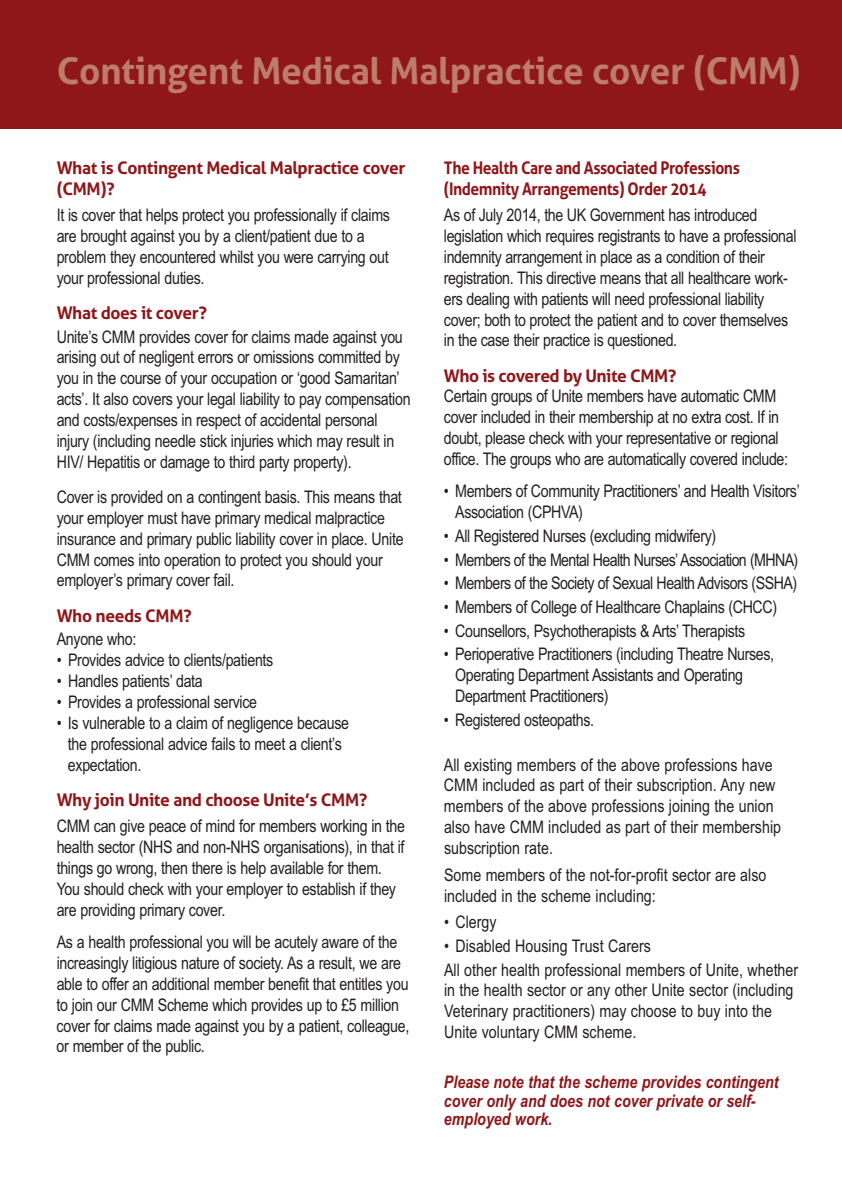
<style>
.page{position:relative;width:842px;height:1191px;background:#fff}
.page>*{position:absolute;margin:0;border:0;box-sizing:border-box;transform-origin:0 0}
.t1{font:700 37px "Aller";letter-spacing:-.01em;color:#bd7d69}
.t2{font:17.4px/20.8px "Arial Narrow";letter-spacing:-.02em;color:#231f20}
.t3{font:17.4px/20.8px "Arial Narrow";color:#231f20}
.t4{font:700 17.4px/20.8px "Aller";letter-spacing:-.025em;color:#8f171a}
.t5{font:italic 700 17.4px/18px "Arial Narrow";color:#8f171a}
.t6{font:700 17.4px/20.8px "Aller";letter-spacing:-.025em;color:#8f171a;scale:.9 1}
</style>
<div class="page">
<div style="left:0;top:0;width:842px;height:128px;background:#8f171a"></div>
<h1 class="t1" style="left:57px;top:48px;width:746px">Contingent Medical Malpractice cover (CMM)</h1>
<p class="t4" style="left:57px;top:157px;width:350px">What is Contingent Medical Malpractice cover (CMM)?</p>
<p class="t2" style="left:57px;top:205px;width:335px">It is cover that helps protect you professionally if claims are brought against you by a client/patient due to a problem they encountered whilst you were carrying out your professional duties.</p>
<p class="t4" style="left:57px;top:302px;width:152px">What does it cover?</p>
<p class="t2" style="left:57px;top:326px;width:355px">Unite’s CMM provides cover for claims made against you arising out of negligent errors or omissions committed by you in the course of your occupation or ‘good Samaritan’ acts’. It also covers your legal liability to pay compensation and costs/expenses in respect of accidental personal injury (including needle stick injuries which may result in HIV/ Hepatitis or damage to third party property).</p>
<p class="t2" style="left:57px;top:486px;width:348px">Cover is provided on a contingent basis. This means that your employer must have primary medical malpractice insurance and primary public liability cover in place. Unite CMM comes into operation to protect you should your employer’s primary cover fail.</p>
<p class="t4" style="left:57px;top:605px;width:137px">Who needs CMM?</p>
<p class="t2" style="left:57px;top:629px;width:81px">Anyone who:</p>
<p class="t2" style="left:57px;top:650px;width:218px">• Provides advice to clients/patients</p>
<p class="t2" style="left:57px;top:670px;width:148px">• Handles patients’ data</p>
<p class="t2" style="left:57px;top:691px;width:202px">• Provides a professional service</p>
<p class="t2" style="left:68px;top:712px;width:283px;text-indent:-11px">• Is vulnerable to a claim of negligence because the professional advice fails to meet a client’s expectation.</p>
<p class="t4" style="left:57px;top:789px;width:312px">Why join Unite and choose Unite’s CMM?</p>
<p class="t2" style="left:57px;top:816px;width:350px">CMM can give peace of mind for members working in the health sector (NHS and non-NHS organisations), in that if things go wrong, then there is help available for them.<br>You should check with your employer to establish if they are providing primary cover.</p>
<p class="t2" style="left:57px;top:931px;width:354px">As a health professional you will be acutely aware of the increasingly litigious nature of society. As a result, we are able to offer an additional member benefit that entitles you to join our CMM Scheme which provides up to £5 million cover for claims made against you by a patient, colleague, or member of the public.</p>
<p class="t6" style="left:444px;top:157px;width:330px">The Health Care and Associated Professions (Indemnity Arrangements) Order 2014</p>
<p class="t2" style="left:444px;top:205px;width:354px">As of July 2014, the UK Government has introduced legislation which requires registrants to have a professional indemnity arrangement in place as a condition of their registration. This directive means that all healthcare work&shy;ers dealing with patients will need professional liability cover; both to protect the patient and to cover themselves in the case their practice is questioned.</p>
<p class="t4" style="left:444px;top:365px;width:234px">Who is covered by Unite CMM?</p>
<p class="t2" style="left:444px;top:386px;width:346px">Certain groups of Unite members have automatic CMM cover included in their membership at no extra cost. If in doubt, please check with your representative or regional office. The groups who are automatically covered include:</p>
<p class="t2" style="left:455px;top:481px;width:346px;text-indent:-11px">• Members of Community Practitioners’ and Health Visitors’<br>Association (CPHVA)</p>
<p class="t2" style="left:444px;top:525px;width:274px">• All Registered Nurses (excluding midwifery)</p>
<p class="t2" style="left:444px;top:549px;width:356px">• Members of the Mental Health Nurses’Association (MHNA)</p>
<p class="t2" style="left:444px;top:573px;width:355px">• Members of the Society of Sexual Health Advisors (SSHA)</p>
<p class="t2" style="left:444px;top:596px;width:335px">• Members of College of Healthcare Chaplains (CHCC)</p>
<p class="t2" style="left:444px;top:620px;width:303px">• Counsellors, Psychotherapists &amp; Arts’ Therapists</p>
<p class="t2" style="left:455px;top:644px;width:320px;text-indent:-11px">• Perioperative Practitioners (including Theatre Nurses,<br>Operating Department Assistants and Operating<br>Department Practitioners)</p>
<p class="t2" style="left:444px;top:709px;width:152px">• Registered osteopaths.</p>
<p class="t3" style="left:444px;top:754px;width:339px">All existing members of the above professions have CMM included as part of their subscription. Any new members of the above professions joining the union also have CMM included as part of their membership subscription rate.</p>
<p class="t3" style="left:444px;top:864px;width:324px">Some members of the not-for-profit sector are also included in the scheme including:</p>
<p class="t2" style="left:444px;top:911px;width:54px">• Clergy</p>
<p class="t3" style="left:444px;top:934px;width:356px;line-height:23.8px">• Disabled Housing Trust Carers<br>All other health professional members of Unite, whether</p>
<p class="t3" style="left:444px;top:980px;width:351px">in the health sector or any other Unite sector (including<br>Veterinary practitioners) may choose to buy into the<br>Unite voluntary CMM scheme.</p>
<p class="t5" style="left:444px;top:1073px;width:336px">Please note that the scheme provides contingent cover only and does not cover private or self&shy;employed work.</p>
</div>
